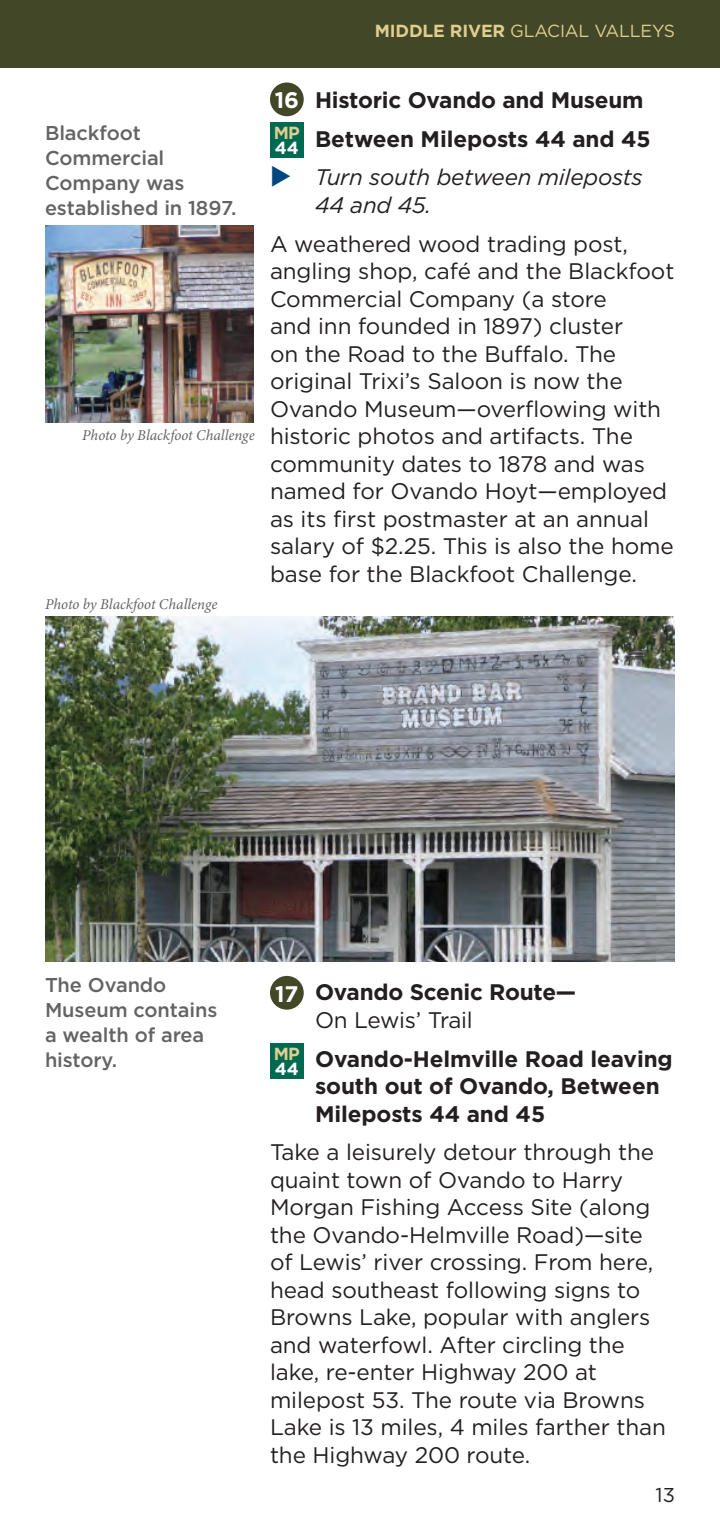
<style>
.page{position:relative;width:720px;height:1530px;background:#fff}
.page>*{position:absolute;margin:0;border:0;box-sizing:border-box;transform-origin:0 0}
.t1{font:22.5px/27.5px "Gotham";letter-spacing:-.005em;color:#231f20}
.t2{font:700 22.5px/27.5px "Gotham";letter-spacing:-.005em;color:#231f20}
.t3{font:italic 22.5px/27.5px "Gotham";letter-spacing:-.01em;color:#231f20}
.t4{font:700 22.5px "Gotham";color:#fff}
.t5{font:500 20px/25px "Gotham";letter-spacing:-.005em;color:#636366}
.t6{font:20px "Gotham";color:#231f20}
.t7{font:17.5px "Gotham";letter-spacing:-.01em;color:#e0ce8e}
.t8{font:700 17.5px "Gotham";color:#e0ce8e}
.t9{font:700 17.5px "Gotham";color:#fff}
.t10{font:italic 15px "Minion 3";color:#636366}
.s1{font-weight:700}
</style>
<div class="page">
<img style="left:45px;top:225px;width:209px;height:198px">
<img style="left:45px;top:617px;width:630px;height:344px">
<div style="left:0;top:0;width:720px;height:68px;background:#424727"></div>
<div style="left:270px;top:82px;width:34px;height:34px;background:#424727;border-radius:50%"></div>
<div style="left:270px;top:122px;width:34px;height:35px;background:#006951"></div>
<div style="left:270px;top:976px;width:34px;height:34px;background:#424727;border-radius:50%"></div>
<div style="left:270px;top:1043px;width:34px;height:35px;background:#006951"></div>
<p class="t7" style="left:375px;top:20px;width:302px"><span class="s1">MIDDLE RIVER</span> GLACIAL VALLEYS</p>
<p class="t5" style="left:45px;top:120px;width:193px">Blackfoot<br>Commercial<br>Company was established in 1897.</p>
<p class="t10" style="left:82px;top:425px;width:174px">Photo by Blackfoot Challenge</p>
<p class="t10" style="left:45px;top:594px;width:174px">Photo by Blackfoot Challenge</p>
<p class="t2" style="left:315px;top:81px;width:337px;line-height:38.8px">Historic Ovando and Museum<br>Between Mileposts 44 and 45</p>
<p class="t3" style="left:315px;top:163px;width:329px">Turn south between mileposts<br>44 and 45.</p>
<p class="t1" style="left:270px;top:230px;width:406px">A weathered wood trading post, angling shop, café and the Blackfoot<br>Commercial Company (a store<br>and inn founded in 1897) cluster<br>on the Road to the Buffalo. The original Trixi’s Saloon is now the<br>Ovando Museum—overflowing with historic photos and artifacts. The community dates to 1878 and was named for Ovando Hoyt—employed as its first postmaster at an annual salary of $2.25. This is also the home base for the Blackfoot Challenge.</p>
<p class="t4" style="left:275px;top:87px;width:26px">16</p>
<p class="t8" style="left:274px;top:123px;width:28px">MP</p>
<p class="t9" style="left:275px;top:138px;width:26px">44</p>
<p class="t5" style="left:45px;top:973px;width:174px">The Ovando<br>Museum contains a wealth of area history.</p>
<p class="t2" style="left:315px;top:979px;width:263px">Ovando Scenic Route—</p>
<p class="t1" style="left:315px;top:1006px;width:159px">On Lewis’ Trail</p>
<p class="t2" style="left:315px;top:1045px;width:359px">Ovando-Helmville Road leaving south out of Ovando, Between<br>Mileposts 44 and 45</p>
<p class="t1" style="left:270px;top:1138px;width:397px">Take a leisurely detour through the quaint town of Ovando to Harry<br>Morgan Fishing Access Site (along the Ovando-Helmville Road)—site of Lewis’ river crossing. From here, head southeast following signs to<br>Browns Lake, popular with anglers and waterfowl. After circling the lake, re-enter Highway 200 at milepost 53. The route via Browns<br>Lake is 13 miles, 4 miles farther than the Highway 200 route.</p>
<p class="t4" style="left:275px;top:981px;width:25px">17</p>
<p class="t8" style="left:274px;top:1044px;width:28px">MP</p>
<p class="t9" style="left:275px;top:1059px;width:26px">44</p>
<p class="t6" style="left:656px;top:1482px;width:21px">13</p>
</div>
